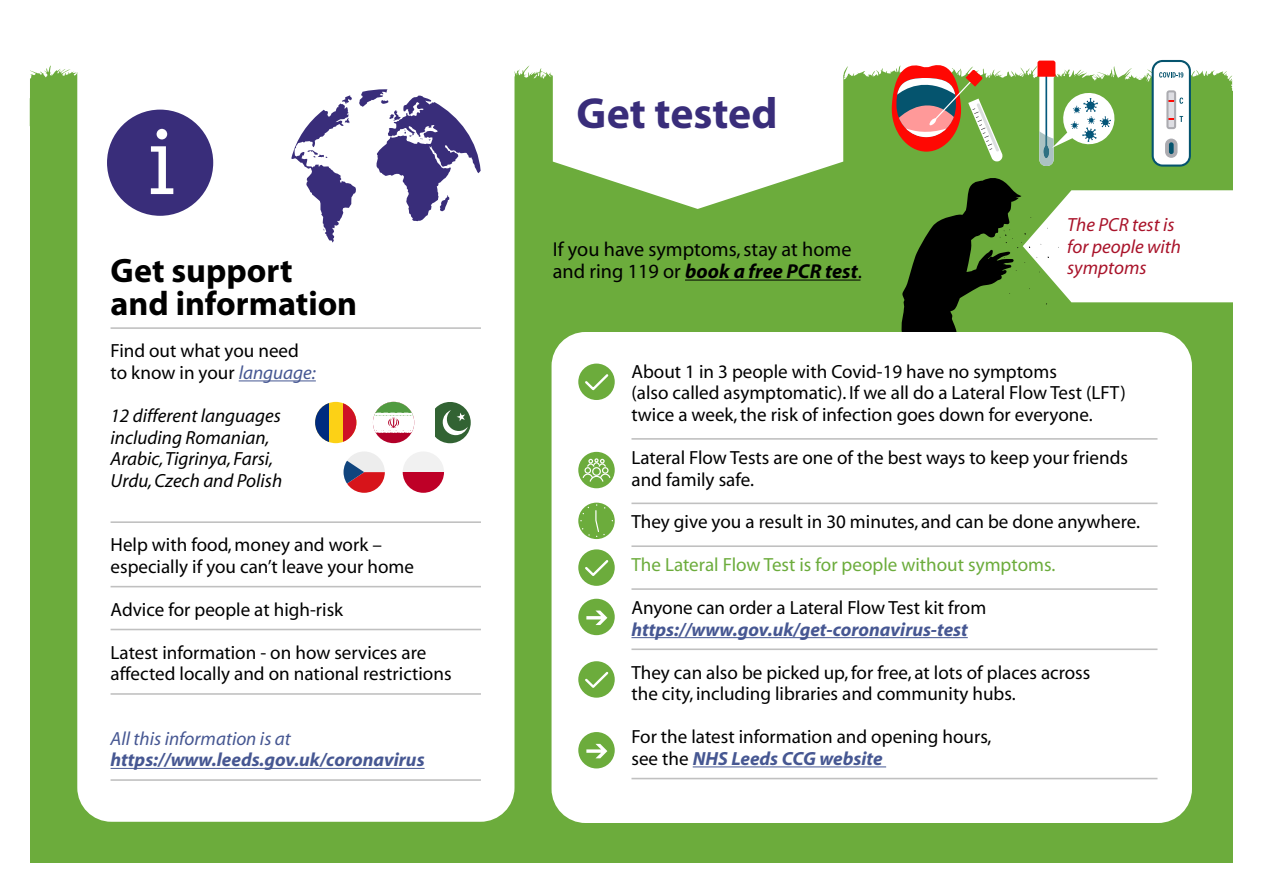
<style>
.page{position:relative;width:1263px;height:893px;background:#fff}
.page>*{position:absolute;margin:0;border:0;box-sizing:border-box;transform-origin:0 0}
.t1{font:700 43.65px "Myriad Pro";color:#392d7a}
.t2{font:34.05px/33px "Myriad Bold Norm";color:#000}
.t3{font:20.25px "Myriad Bold Norm It";color:#000}
.t4{font:20.25px "Myriad";color:#000}
.t5{font:19.05px/21.6px "Myriad";color:#000}
.t6{font:19.05px "Myriad Bold Norm It";color:#465792}
.t7{font:italic 19.05px/21.6px "Myriad";color:#000}
.t8{font:19.05px "Myriad";color:#6cac3c}
.t9{font:italic 19.05px/21.6px "Myriad";color:#a9132a}
.t10{font:italic 19.05px "Myriad";color:#465792}
.s1{font-style:italic;color:#465792}
.s2{font-family:"Myriad"}
.s3{font-family:"Myriad";color:#000}
</style>
<div class="page">
<div style="left:15px;top:76px;width:1233px;height:802px;background:#6cac3c"></div>
<div style="left:0;top:61px;width:1263px;height:832px;border:30px solid #fff"></div>
<svg style="left:30px;top:65px;width:1202px;height:61px"></svg>
<div style="left:77px;top:61px;width:437px;height:761px;background:#fff"></div>
<hr style="left:111px;top:327px;width:370px;height:2px;background:#c0c0c0">
<hr style="left:239px;top:380px;width:77px;height:1px;background:#465792">
<hr style="left:111px;top:521px;width:370px;height:2px;background:#c0c0c0">
<hr style="left:111px;top:586px;width:370px;height:1px;background:#c0c0c0">
<hr style="left:111px;top:629px;width:370px;height:1px;background:#c0c0c0">
<hr style="left:111px;top:693px;width:370px;height:2px;background:#c0c0c0">
<hr style="left:111px;top:779px;width:370px;height:2px;background:#c0c0c0">
<hr style="left:111px;top:768px;width:314px;height:1px;background:#465792">
<div style="left:107px;top:110px;width:106px;height:106px;background:#392d7a;border-radius:50%"></div>
<svg style="left:151px;top:146px;width:22px;height:48px"></svg>
<div style="left:157px;top:129px;width:10px;height:10px;background:#fff;border-radius:50%"></div>
<svg style="left:291px;top:89px;width:190px;height:153px;background:#bfbcd4"></svg>
<svg style="left:553px;top:61px;width:290px;height:148px;fill:#fff"></svg>
<hr style="left:685px;top:280px;width:175px;height:1px;background:#000">
<svg style="left:1152px;top:60px;width:39px;height:107px;background:#cdd9dc"></svg>
<svg style="left:890px;top:62px;width:113px;height:100px"></svg>
<svg style="left:1037px;top:61px;width:87px;height:105px"></svg>
<svg style="left:901px;top:173px;width:362px;height:204px"></svg>
<div style="left:551px;top:332px;width:641px;height:491px;background:#fff;border-radius:34px"></div>
<div style="left:578px;top:503px;width:37px;height:36px;background:#6cac3c;border-radius:50%"></div>
<svg style="left:580px;top:504px;width:25px;height:33px"></svg>
<div style="left:578px;top:452px;width:37px;height:36px;background:#6cac3c;border-radius:50%"></div>
<div style="left:578px;top:549px;width:37px;height:37px;background:#6cac3c;border-radius:50%"></div>
<svg style="left:585px;top:560px;width:24px;height:16px"></svg>
<div style="left:578px;top:661px;width:37px;height:37px;background:#6cac3c;border-radius:50%"></div>
<svg style="left:585px;top:672px;width:24px;height:16px"></svg>
<div style="left:578px;top:364px;width:37px;height:36px;background:#6cac3c;border-radius:50%"></div>
<svg style="left:585px;top:374px;width:24px;height:17px"></svg>
<svg style="left:582px;top:458px;width:29px;height:25px"></svg>
<div style="left:578px;top:599px;width:37px;height:36px;background:#6cac3c;border-radius:50%"></div>
<svg style="left:586px;top:611px;width:21px;height:14px"></svg>
<hr style="left:631px;top:438px;width:526px;height:2px;background:#c0c0c0">
<hr style="left:631px;top:503px;width:526px;height:1px;background:#c0c0c0">
<hr style="left:631px;top:545px;width:526px;height:2px;background:#c0c0c0">
<hr style="left:631px;top:588px;width:526px;height:2px;background:#c0c0c0">
<hr style="left:631px;top:648px;width:526px;height:2px;background:#c0c0c0">
<hr style="left:631px;top:637px;width:337px;height:1px;background:#465792">
<hr style="left:631px;top:778px;width:526px;height:1px;background:#c0c0c0">
<hr style="left:693px;top:766px;width:193px;height:1px;background:#465792">
<div style="left:315px;top:402px;width:41px;height:41px;background:#fcd116;border-radius:21px"></div>
<svg style="left:315px;top:402px;width:14px;height:41px"></svg>
<svg style="left:343px;top:402px;width:13px;height:41px"></svg>
<svg style="left:373px;top:402px;width:41px;height:41px"></svg>
<svg style="left:373px;top:402px;width:41px;height:30px"></svg>
<div style="left:429px;top:402px;width:42px;height:41px;background:#fff;border-radius:21px"></div>
<svg style="left:435px;top:402px;width:36px;height:41px"></svg>
<div style="left:403px;top:451px;width:41px;height:21px;background:linear-gradient(to right,#f3f3f3,#f3f3f3)"></div>
<svg style="left:403px;top:473px;width:41px;height:20px"></svg>
<svg style="left:343px;top:451px;width:42px;height:42px;background:#cb97a1"></svg>
<div style="left:578px;top:732px;width:37px;height:36px;background:#6cac3c;border-radius:50%"></div>
<svg style="left:586px;top:744px;width:21px;height:14px"></svg>
<h2 class="t2" style="left:111px;top:255px;width:248px">Get support and information</h2>
<p class="t5" style="left:111px;top:341px;width:207px">Find out what you need to know in your <span class="s1">language:</span></p>
<p class="t7" style="left:111px;top:406px;width:173px">12 different languages including Romanian,<br>Arabic, Tigrinya, Farsi,<br>Urdu, Czech and Polish</p>
<p class="t5" style="left:111px;top:535px;width:305px">Help with food, money and work – especially if you can’t leave your home</p>
<p class="t5" style="left:111px;top:600px;width:234px">Advice for people at high-risk</p>
<p class="t5" style="left:111px;top:642px;width:342px">Latest information - on how services are affected locally and on national restrictions</p>
<p class="t10" style="left:111px;top:729px;width:182px">All this information is at</p>
<p class="t6" style="left:111px;top:750px;width:316px">https://www.leeds.gov.uk/coronavirus</p>
<h1 class="t1" style="left:577px;top:84px;width:202px">Get tested</h1>
<p class="t4" style="left:553px;top:239px;width:300px">If you have symptoms, stay at home</p>
<p class="t3" style="left:553px;top:261px;width:311px"><span class="s2">and ring 119 or</span> book a free PCR test<span class="s2">.</span></p>
<p class="t9" style="left:1067px;top:215px;width:115px">The PCR test is for people with symptoms</p>
<p class="t5" style="left:631px;top:362px;width:496px">About 1 in 3 people with Covid-19 have no symptoms<br>(also called asymptomatic). If we all do a Lateral Flow Test (LFT) twice a week, the risk of infection goes down for everyone.</p>
<p class="t5" style="left:631px;top:448px;width:498px">Lateral Flow Tests are one of the best ways to keep your friends and family safe.</p>
<p class="t5" style="left:631px;top:512px;width:510px">They give you a result in 30 minutes, and can be done anywhere.</p>
<p class="t8" style="left:631px;top:555px;width:425px">The Lateral Flow Test is for people without symptoms.</p>
<p class="t5" style="left:631px;top:598px;width:356px">Anyone can order a Lateral Flow Test kit from</p>
<p class="t6" style="left:631px;top:619px;width:338px">https://www.gov.uk/get-coronavirus-test</p>
<p class="t5" style="left:631px;top:662px;width:460px">They can also be picked up, for free, at lots of places across the city, including libraries and community hubs.</p>
<p class="t5" style="left:631px;top:727px;width:362px">For the latest information and opening hours,</p>
<p class="t6" style="left:631px;top:749px;width:253px"><span class="s3">see the</span> NHS Leeds CCG website</p>
</div>
